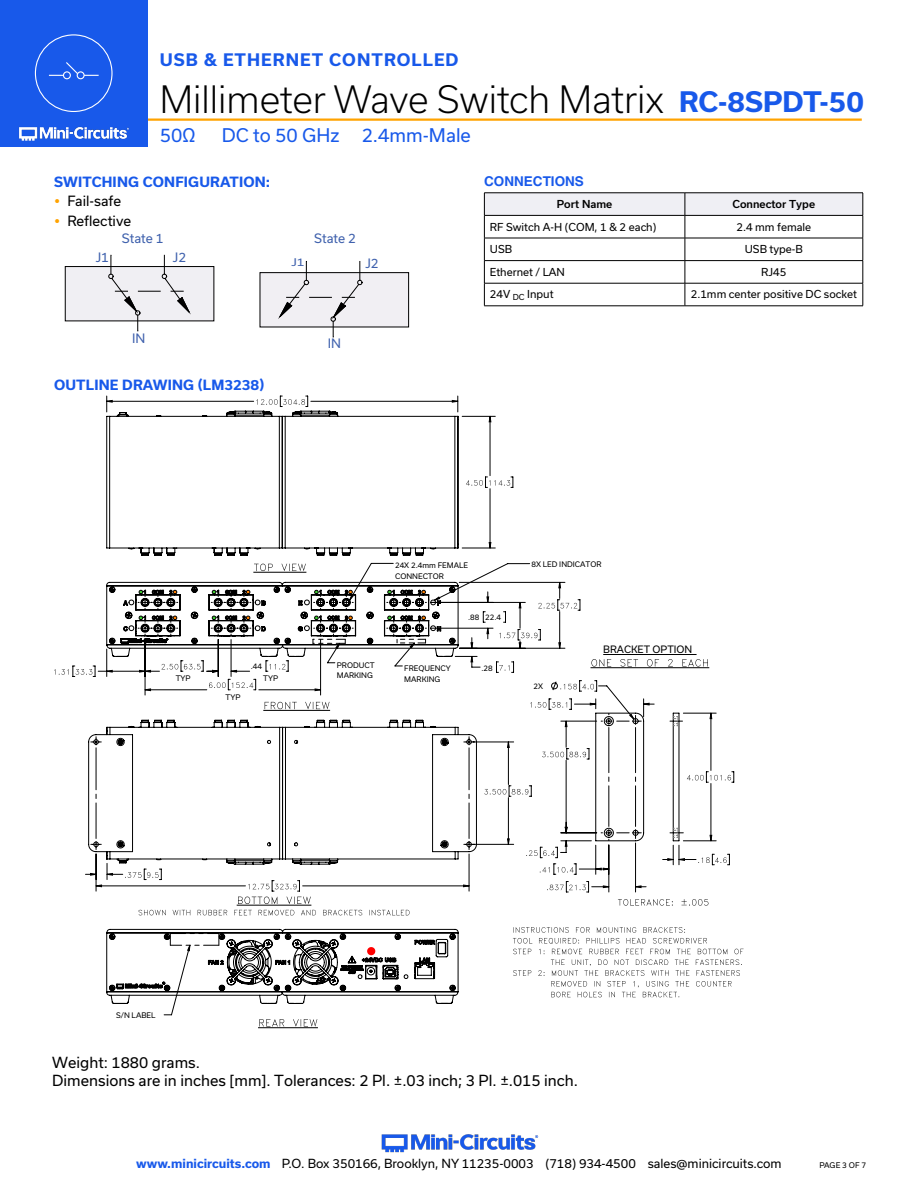
<style>
.page{position:relative;width:918px;height:1188px;background:#fff}
.page>*{position:absolute;margin:0;border:0;box-sizing:border-box;transform-origin:0 0}
.t1{font:300 36px "Usual";color:#000}
.t2{font:700 27px "Usual";color:#1859ea}
.t3{font:18px "Usual";color:#1859ea}
.t4{font:700 16.5px "Usual";letter-spacing:.065em;color:#1859ea}
.t5{font:14.7px/17.5px "Usual";color:#000}
.Blue_Headers{font:700 13.5px "Usual";letter-spacing:.015em;color:#1859ea}
.t6{font:13.5px "Usual";color:#000}
.Blue_Headers-2{font:700 13.5px "Helvetica";color:#1859ea}
.t7{font:12.45px "Usual";color:#3f61ad}
.t8{font:12px "Usual";color:#000}
.Table_Body_Center{font:10.5px "Usual";color:#000}
.Table_Body_Left_Justified{font:10.5px "Usual";color:#000}
.Table_Header_Center{font:500 10.5px "Usual";color:#000}
.t9{font:10.2px "Usual";color:#3f61ad;scale:1.22 1}
.t10{font:9.75px "Usual";color:#000}
.t11{font:7.5px "Usual";color:#000}
.t12{font:7.35px/10.8px "Usual";color:#000}
.s1{font-weight:700;color:#1859ea}
</style>
<div class="page">
<hr style="left:129px;top:118px;width:733px;height:3px;background:#ffa300">
<div style="left:0;top:0;width:147px;height:147px;background:#1859ea"></div>
<hr style="left:917px;top:0;width:1px;height:147px;background:#1859ea">
<img style="left:19px;top:126px;width:110px;height:15px">
<img style="left:381px;top:1134px;width:158px;height:19px">
<div style="left:35px;top:34px;width:78px;height:78px;border:1px solid #fff;border-radius:50%"></div>
<div style="left:63px;top:71px;width:8px;height:8px;border:1px solid #fff;border-radius:50%"></div>
<div style="left:77px;top:71px;width:8px;height:8px;border:1px solid #fff;border-radius:50%"></div>
<svg style="left:49px;top:62px;width:50px;height:14px"></svg>
<div style="left:65px;top:267px;width:149px;height:54px;background:#f0eff3"></div>
<div style="left:65px;top:266px;width:149px;height:55px;border:1px solid #000"></div>
<div style="left:260px;top:273px;width:149px;height:54px;background:#f1eff3"></div>
<div style="left:260px;top:272px;width:149px;height:55px;border:1px solid #000"></div>
<svg style="left:108px;top:255px;width:83px;height:76px"></svg>
<svg style="left:278px;top:261px;width:85px;height:76px"></svg>
<svg style="left:484px;top:193px;width:380px;height:113px"></svg>
<hr style="left:484px;top:306px;width:201px;height:1px;background:#000">
<hr style="left:685px;top:306px;width:178px;height:1px;background:#000">
<hr style="left:603px;top:654px;width:94px;height:1px;background:#000">
<svg style="left:591px;top:659px;width:117px;height:8px"></svg>
<hr style="left:591px;top:667px;width:118px;height:1px;background:#000">
<svg style="left:618px;top:899px;width:90px;height:7px"></svg>
<svg style="left:513px;top:927px;width:231px;height:27px"></svg>
<svg style="left:513px;top:960px;width:229px;height:37px"></svg>
<svg style="left:54px;top:669px;width:15px;height:6px"></svg>
<hr style="left:237px;top:905px;width:74px;height:1px;background:#000">
<svg style="left:138px;top:910px;width:272px;height:5px"></svg>
<svg style="left:257px;top:396px;width:51px;height:4px"></svg>
<svg style="left:509px;top:477px;width:5px;height:11px"></svg>
<svg style="left:238px;top:887px;width:73px;height:17px"></svg>
<hr style="left:96px;top:854px;width:1px;height:37px;background:#000">
<hr style="left:469px;top:854px;width:1px;height:37px;background:#000">
<svg style="left:85px;top:873px;width:6px;height:3px"></svg>
<svg style="left:91px;top:400px;width:418px;height:487px"></svg>
<hr style="left:258px;top:1027px;width:60px;height:1px;background:#000">
<svg style="left:484px;top:680px;width:250px;height:213px"></svg>
<svg style="left:106px;top:563px;width:471px;height:110px"></svg>
<svg style="left:106px;top:410px;width:353px;height:146px"></svg>
<svg style="left:88px;top:719px;width:389px;height:146px"></svg>
<svg style="left:106px;top:929px;width:353px;height:98px"></svg>
<h3 class="t4" style="left:160px;top:51px;width:300px">USB &amp; ETHERNET CONTROLLED</h3>
<h1 class="t1" style="left:160px;top:78px;width:506px">Millimeter Wave Switch Matrix</h1>
<h3 class="t3" style="left:160px;top:125px;width:37px">50Ω</h3>
<h3 class="t3" style="left:222px;top:125px;width:250px">DC to 50 GHz 2.4mm-Male</h3>
<h2 class="t2" style="left:679px;top:86px;width:186px">RC-8SPDT-50</h2>
<p class="Blue_Headers" style="left:54px;top:174px;width:218px">SWITCHING CONFIGURATION:</p>
<p class="t6" style="left:68px;top:193px;width:55px">Fail-safe</p>
<p class="t6" style="left:68px;top:213px;width:65px">Reflective</p>
<p class="t7" style="left:122px;top:231px;width:43px">State 1</p>
<p class="t7" style="left:96px;top:250px;width:15px">J1</p>
<p class="t7" style="left:173px;top:250px;width:15px">J2</p>
<p class="t7" style="left:314px;top:231px;width:43px">State 2</p>
<p class="t9" style="left:291px;top:256px;width:12px">J1</p>
<p class="t7" style="left:365px;top:256px;width:15px">J2</p>
<p class="Blue_Headers-2" style="left:484px;top:173px;width:101px">CONNECTIONS</p>
<p class="Table_Header_Center" style="left:557px;top:198px;width:57px">Port Name</p>
<p class="Table_Header_Center" style="left:733px;top:198px;width:84px">Connector Type</p>
<p class="Table_Body_Left_Justified" style="left:490px;top:221px;width:168px">RF Switch A-H (COM, 1 &amp; 2 each)</p>
<p class="Table_Body_Center" style="left:736px;top:221px;width:76px">2.4 mm female</p>
<p class="Table_Body_Left_Justified" style="left:490px;top:243px;width:24px">USB</p>
<p class="Table_Body_Center" style="left:745px;top:243px;width:60px">USB type-B</p>
<p class="Table_Body_Left_Justified" style="left:490px;top:266px;width:77px">Ethernet / LAN</p>
<p class="Table_Body_Center" style="left:761px;top:266px;width:27px">RJ45</p>
<p class="Table_Body_Left_Justified" style="left:490px;top:288px;width:65px">24V <sub>DC</sub> Input</p>
<p class="Table_Body_Center" style="left:691px;top:288px;width:168px">2.1mm center positive DC socket</p>
<p class="t7" style="left:132px;top:331px;width:15px">IN</p>
<p class="t7" style="left:328px;top:337px;width:15px">IN</p>
<p class="Blue_Headers" style="left:54px;top:377px;width:212px">OUTLINE DRAWING (LM3238)</p>
<p class="t12" style="left:176px;top:673px;width:16px">TYP</p>
<p class="t12" style="left:226px;top:692px;width:16px">TYP</p>
<p class="t12" style="left:251px;top:661px;width:13px">.44</p>
<p class="t12" style="left:263px;top:673px;width:16px">TYP</p>
<p class="t12" style="left:337px;top:659px;width:39px">PRODUCT<br>MARKING</p>
<p class="t12" style="left:395px;top:560px;width:74px">24X 2.4mm FEMALE<br>CONNECTOR</p>
<p class="t12" style="left:532px;top:559px;width:72px">8X LED INDICATOR</p>
<p class="t12" style="left:404px;top:663px;width:48px">FREQUENCY<br>MARKING</p>
<p class="t12" style="left:468px;top:612px;width:34px">.88 22.4</p>
<p class="t12" style="left:481px;top:662px;width:13px">.28</p>
<p class="t12" style="left:534px;top:681px;width:11px">2X</p>
<p class="t10" style="left:603px;top:644px;width:91px">BRACKET OPTION</p>
<p class="t12" style="left:116px;top:1010px;width:41px">S/N LABEL</p>
<p class="t5" style="left:52px;top:1054px;width:527px">Weight: 1880 grams.<br>Dimensions are in inches [mm]. Tolerances: 2 Pl. ±.03 inch; 3 Pl. ±.015 inch.</p>
<h3 class="t8" style="left:136px;top:1157px;width:647px"><span class="s1">www.minicircuits.com</span> P.O. Box 350166, Brooklyn, NY 11235-0003 (718) 934-4500 sales@minicircuits.com</h3>
<p class="t11" style="left:819px;top:1161px;width:48px">PAGE 3 OF 7</p>
</div>
